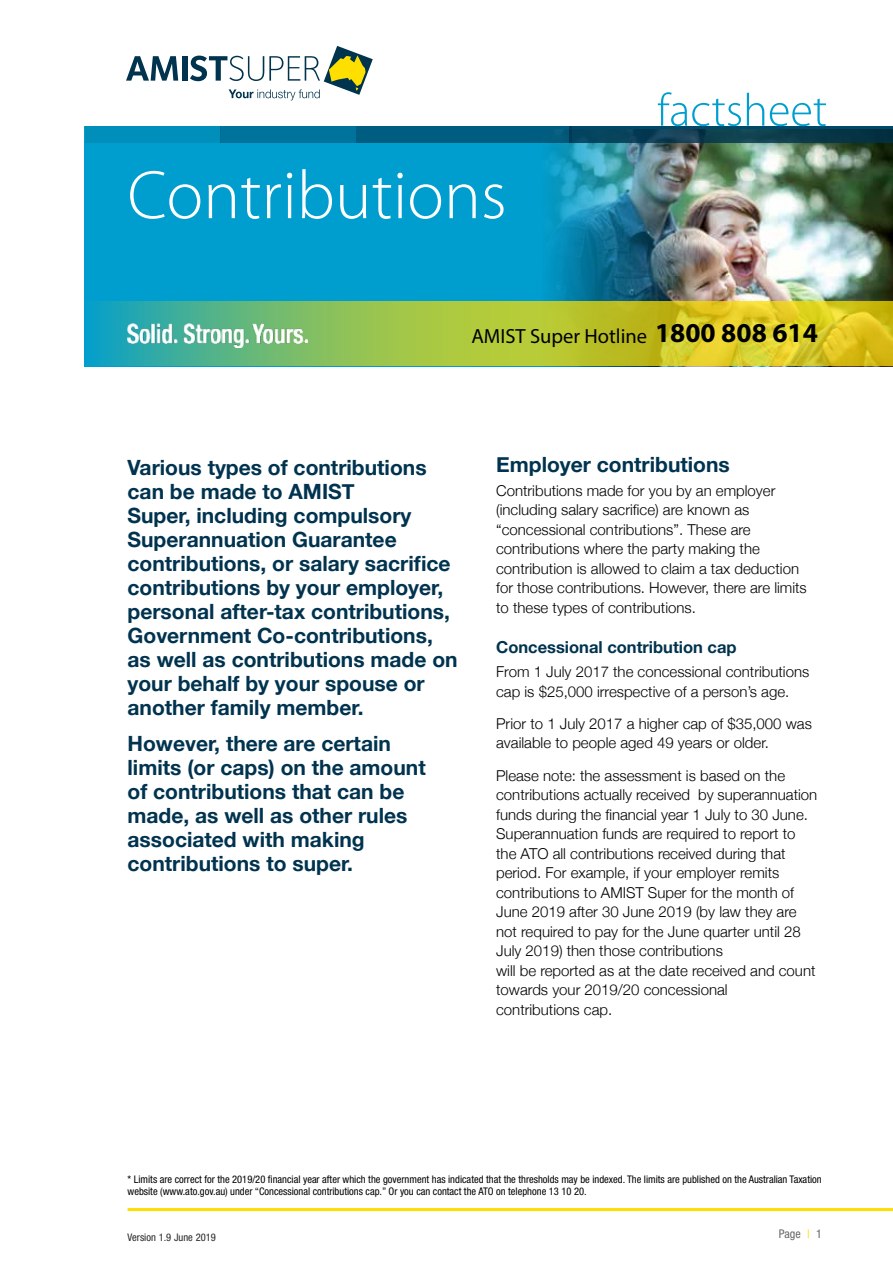
<style>
.page{position:relative;width:893px;height:1263px;background:#fff}
.page>*{position:absolute;margin:0;border:0;box-sizing:border-box;transform-origin:0 0}
.t1{font:300 69px "Myriad Pro";color:#fff}
.t2{font:700 21px/24px "Helvetica Neue";color:#00334f}
.t3{font:20.55px "Myriad Pro";color:#000}
.t4{font:700 16.5px "Helvetica Neue";color:#00334f}
.t5{font:300 15px/19.5px "Helvetica Neue";color:#000}
.t6{font:condensed 12px "Helvetica Neue LT Std";color:#666}
.t7{font:condensed 10.5px/12px "Helvetica Neue LT Std";color:#000}
.t8{font:condensed 10.5px "Helvetica Neue LT Std";color:#262626}
.s1{font-weight:700;font-size:27.3px}
.s2{color:#fd0}
</style>
<div class="page">
<div style="left:84px;top:126px;width:809px;height:240px;background:#009ecf"></div>
<img style="left:541px;top:143px;width:352px;height:159px">
<svg style="left:99px;top:302px;width:794px;height:64px;background:#a6c146"></svg>
<svg style="left:571px;top:126px;width:322px;height:17px;background:#093f54"></svg>
<div style="left:356px;top:126px;width:215px;height:17px;background:#005d82"></div>
<div style="left:221px;top:126px;width:135px;height:17px;background:#00739c"></div>
<div style="left:86px;top:126px;width:135px;height:17px;background:#008ebb"></div>
<svg style="left:126px;top:56px;width:52px;height:25px"></svg>
<div style="left:182px;top:56px;width:5px;height:25px;background:#00334e"></div>
<svg style="left:190px;top:46px;width:183px;height:54px"></svg>
<svg style="left:658px;top:92px;width:168px;height:34px"></svg>
<hr style="left:128px;top:1208px;width:765px;height:3px;background:#fcde00">
<img style="left:128px;top:324px;width:179px;height:23px">
<h1 class="t1" style="left:128px;top:154px;width:381px">Contributions</h1>
<h3 class="t3" style="left:471px;top:323px;width:348px">AMIST Super Hotline <span class="s1">1800 808 614</span></h3>
<p class="t2" style="left:128px;top:456px;width:332px">Various types of contributions can be made to AMIST<br>Super, including compulsory<br>Superannuation Guarantee contributions, or salary sacrifice contributions by your employer, personal after-tax contributions,<br>Government Co-contributions, as well as contributions made on your behalf by your spouse or another family member.</p>
<h2 class="t2" style="left:128px;top:732px;width:300px">However, there are certain limits (or caps) on the amount of contributions that can be made, as well as other rules associated with making contributions to super.</h2>
<h2 class="t2" style="left:496px;top:453px;width:235px">Employer contributions</h2>
<p class="t5" style="left:496px;top:479px;width:312px">Contributions made for you by an employer (including salary sacrifice) are known as “concessional contributions”. These are contributions where the party making the contribution is allowed to claim a tax deduction for those contributions. However, there are limits to these types of contributions.</p>
<p class="t4" style="left:496px;top:634px;width:242px">Concessional contribution cap</p>
<p class="t5" style="left:496px;top:661px;width:315px">From 1 July 2017 the concessional contributions cap is $25,000 irrespective of a person’s age.</p>
<p class="t5" style="left:496px;top:713px;width:317px">Prior to 1 July 2017 a higher cap of $35,000 was available to people aged 49 years or older.</p>
<p class="t5" style="left:496px;top:764px;width:323px">Please note: the assessment is based on the contributions actually received by superannuation funds during the financial year 1 July to 30 June.<br>Superannuation funds are required to report to the ATO all contributions received during that period. For example, if your employer remits contributions to AMIST Super for the month of June 2019 after 30 June 2019 (by law they are not required to pay for the June quarter until 28<br>July 2019) then those contributions<br>will be reported as at the date received and count towards your 2019/20 concessional<br>contributions cap.</p>
<p class="t7" style="left:128px;top:1173px;width:696px">* Limits are correct for the 2019/20 financial year after which the government has indicated that the thresholds may be indexed. The limits are published on the Australian Taxation website (www.ato.gov.au) under “Concessional contributions cap.” Or you can contact the ATO on telephone 13 10 20.</p>
<p class="t8" style="left:128px;top:1231px;width:90px">Version 1.9 June 2019</p>
<p class="t6" style="left:779px;top:1227px;width:44px">Page <span class="s2">|</span> 1</p>
</div>
